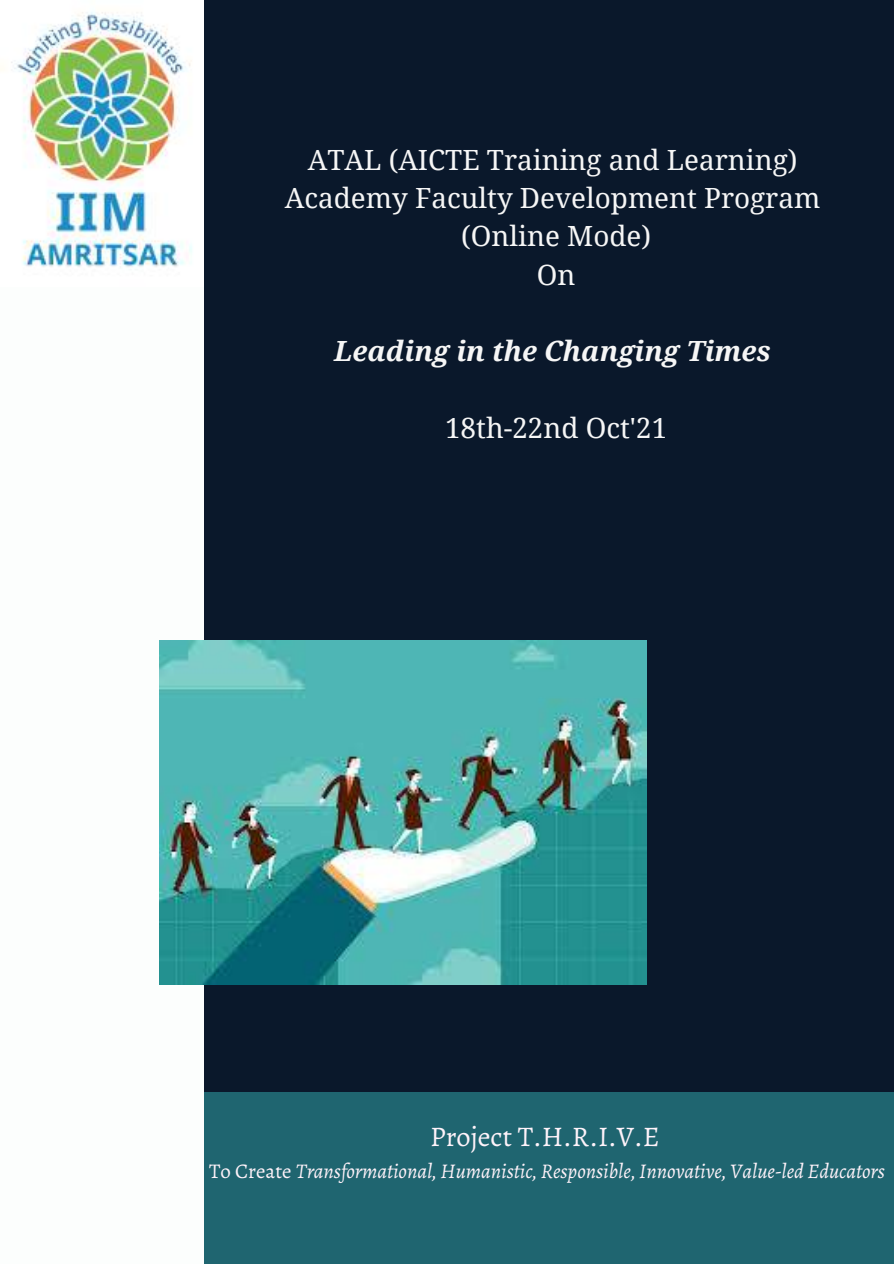
<style>
.page{position:relative;width:894px;height:1264px;background:#fff}
.page>*{position:absolute;margin:0;border:0;box-sizing:border-box;transform-origin:0 0}
.t1{font:28.35px "Alegreya";color:#fff3fa}
.t2{font:27.9px/38.2px "Noto Serif";color:#f6f6f6;text-align:center}
.t3{font:italic 700 27.9px "Noto Serif";color:#f6f6f6}
.t4{font:italic 20.85px "Alegreya";color:#fff3fa}
.s1{font-style:normal}
</style>
<div class="page">
<img style="left:0;top:12px;width:192px;height:255px">
<div style="left:204px;top:0;width:689px;height:1263px;background:#0a182b"></div>
<div style="left:204px;top:1092px;width:689px;height:171px;background:#1f6570"></div>
<img style="left:159px;top:640px;width:487px;height:344px">
<p class="t2" style="left:285px;top:140px;width:537px">ATAL (AICTE Training and Learning)<br>Academy Faculty Development Program (Online Mode)<br>On</p>
<p class="t3" style="left:334px;top:331px;width:438px">Leading in the Changing Times</p>
<p class="t2" style="left:445px;top:408px;width:224px">18th-22nd Oct'21</p>
<p class="t1" style="left:430px;top:1117px;width:231px">Project T.H.R.I.V.E</p>
<p class="t4" style="left:209px;top:1156px;width:677px"><span class="s1">To Create</span> Transformational, Humanistic, Responsible, Innovative, Value-led Educators</p>
</div>
